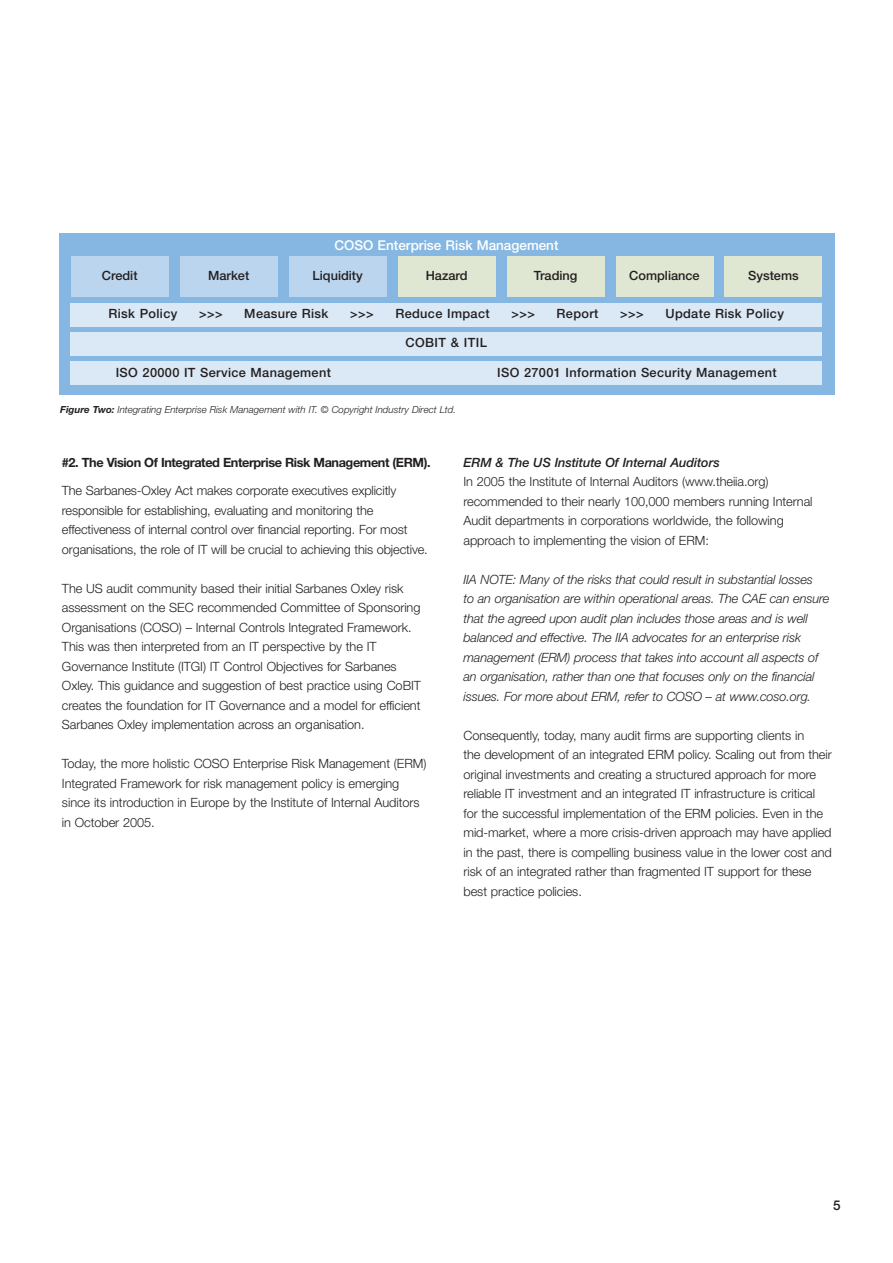
<style>
.page{position:relative;width:893px;height:1263px;background:#fff}
.page>*{position:absolute;margin:0;border:0;box-sizing:border-box;transform-origin:0 0}
.t1{font:500 13.5px "Helvetica Neue";color:#fff}
.t2{font:500 13.5px "Helvetica Neue";color:#231f20}
.t3{font:300 12.75px/19.5px "Helvetica Neue";letter-spacing:-.005em;color:#231f20}
.t4{font:italic 300 12.75px/19.5px "Helvetica Neue";letter-spacing:-.01em;color:#231f20}
.t5{font:500 12.75px "Helvetica Neue";letter-spacing:.03em;color:#231f20}
.t6{font:700 12.75px "Helvetica Neue";letter-spacing:-.035em;color:#231f20}
.t7{font:italic 500 12.75px "Helvetica Neue";letter-spacing:-.005em;color:#231f20}
.t8{font:500 12.75px "Helvetica Neue";color:#231f20}
.t9{font:italic 300 9.75px "Helvetica Neue";color:#231f20}
.s1{font-weight:700}
</style>
<div class="page">
<div style="left:59px;top:233px;width:775px;height:162px;background:#86b7e2"></div>
<div style="left:70px;top:303px;width:752px;height:24px;background:#dbe9f6"></div>
<div style="left:70px;top:332px;width:752px;height:24px;background:#dbe9f6"></div>
<div style="left:70px;top:362px;width:752px;height:23px;background:#dbe9f6"></div>
<div style="left:71px;top:256px;width:98px;height:41px;background:#bcd5ee"></div>
<div style="left:724px;top:256px;width:98px;height:41px;background:#dfe7d2"></div>
<div style="left:615px;top:256px;width:98px;height:41px;background:#dfe7d2"></div>
<div style="left:506px;top:256px;width:98px;height:41px;background:#dfe7d2"></div>
<div style="left:398px;top:256px;width:97px;height:41px;background:#dfe7d2"></div>
<div style="left:289px;top:256px;width:97px;height:41px;background:#bcd5ee"></div>
<div style="left:180px;top:256px;width:97px;height:41px;background:#bcd5ee"></div>
<p class="t1" style="left:334px;top:240px;width:225px">COSO Enterprise Risk Management</p>
<p class="t5" style="left:102px;top:271px;width:37px">Credit</p>
<p class="t5" style="left:208px;top:271px;width:43px">Market</p>
<p class="t8" style="left:312px;top:271px;width:52px">Liquidity</p>
<p class="t5" style="left:425px;top:271px;width:43px">Hazard</p>
<p class="t8" style="left:533px;top:271px;width:45px">Trading</p>
<p class="t8" style="left:629px;top:271px;width:72px">Compliance</p>
<p class="t8" style="left:748px;top:271px;width:52px">Systems</p>
<p class="t5" style="left:108px;top:309px;width:70px">Risk Policy</p>
<p class="t5" style="left:199px;top:309px;width:25px">&gt;&gt;&gt;</p>
<p class="t5" style="left:244px;top:309px;width:86px">Measure Risk</p>
<p class="t5" style="left:350px;top:309px;width:25px">&gt;&gt;&gt;</p>
<p class="t5" style="left:395px;top:309px;width:96px">Reduce Impact</p>
<p class="t5" style="left:511px;top:309px;width:25px">&gt;&gt;&gt;</p>
<p class="t5" style="left:556px;top:309px;width:43px">Report</p>
<p class="t5" style="left:620px;top:309px;width:25px">&gt;&gt;&gt;</p>
<p class="t5" style="left:665px;top:309px;width:120px">Update Risk Policy</p>
<p class="t5" style="left:405px;top:338px;width:83px">COBIT &amp; ITIL</p>
<p class="t5" style="left:116px;top:368px;width:217px">ISO 20000 IT Service Management</p>
<p class="t5" style="left:497px;top:368px;width:281px">ISO 27001 Information Security Management</p>
<p class="t9" style="left:60px;top:406px;width:397px"><span class="s1">Figure Two:</span> Integrating Enterprise Risk Management with IT. © Copyright Industry Direct Ltd.</p>
<p class="t6" style="left:62px;top:458px;width:370px">#2. The Vision Of Integrated Enterprise Risk Management (ERM).</p>
<p class="t3" style="left:62px;top:482px;width:367px">The Sarbanes-Oxley Act makes corporate executives explicitly responsible for establishing, evaluating and monitoring the effectiveness of internal control over financial reporting. For most organisations, the role of IT will be crucial to achieving this objective.</p>
<p class="t3" style="left:62px;top:579px;width:360px">The US audit community based their initial Sarbanes Oxley risk assessment on the SEC recommended Committee of Sponsoring Organisations (COSO) – Internal Controls Integrated Framework.<br>This was then interpreted from an IT perspective by the IT Governance Institute (ITGI) IT Control Objectives for Sarbanes Oxley. This guidance and suggestion of best practice using CoBIT creates the foundation for IT Governance and a model for efficient Sarbanes Oxley implementation across an organisation.</p>
<p class="t3" style="left:62px;top:755px;width:366px">Today, the more holistic COSO Enterprise Risk Management (ERM)<br>Integrated Framework for risk management policy is emerging since its introduction in Europe by the Institute of Internal Auditors in October 2005.</p>
<p class="t7" style="left:463px;top:458px;width:258px">ERM &amp; The US Institute Of Internal Auditors</p>
<p class="t3" style="left:463px;top:473px;width:350px">In 2005 the Institute of Internal Auditors (www.theiia.org) recommended to their nearly 100,000 members running Internal Audit departments in corporations worldwide, the following approach to implementing the vision of ERM:</p>
<p class="t4" style="left:463px;top:571px;width:367px">IIA NOTE: Many of the risks that could result in substantial losses<br>to an organisation are within operational areas. The CAE can ensure that the agreed upon audit plan includes those areas and is well balanced and effective. The IIA advocates for an enterprise risk management (ERM) process that takes into account all aspects of an organisation, rather than one that focuses only on the financial issues. For more about ERM, refer to COSO – at www.coso.org.</p>
<p class="t3" style="left:463px;top:727px;width:370px">Consequently, today, many audit firms are supporting clients in<br>the development of an integrated ERM policy. Scaling out from their original investments and creating a structured approach for more reliable IT investment and an integrated IT infrastructure is critical for the successful implementation of the ERM policies. Even in the mid-market, where a more crisis-driven approach may have applied in the past, there is compelling business value in the lower cost and risk of an integrated rather than fragmented IT support for these best practice policies.</p>
<p class="t2" style="left:833px;top:1201px;width:9px">5</p>
</div>
